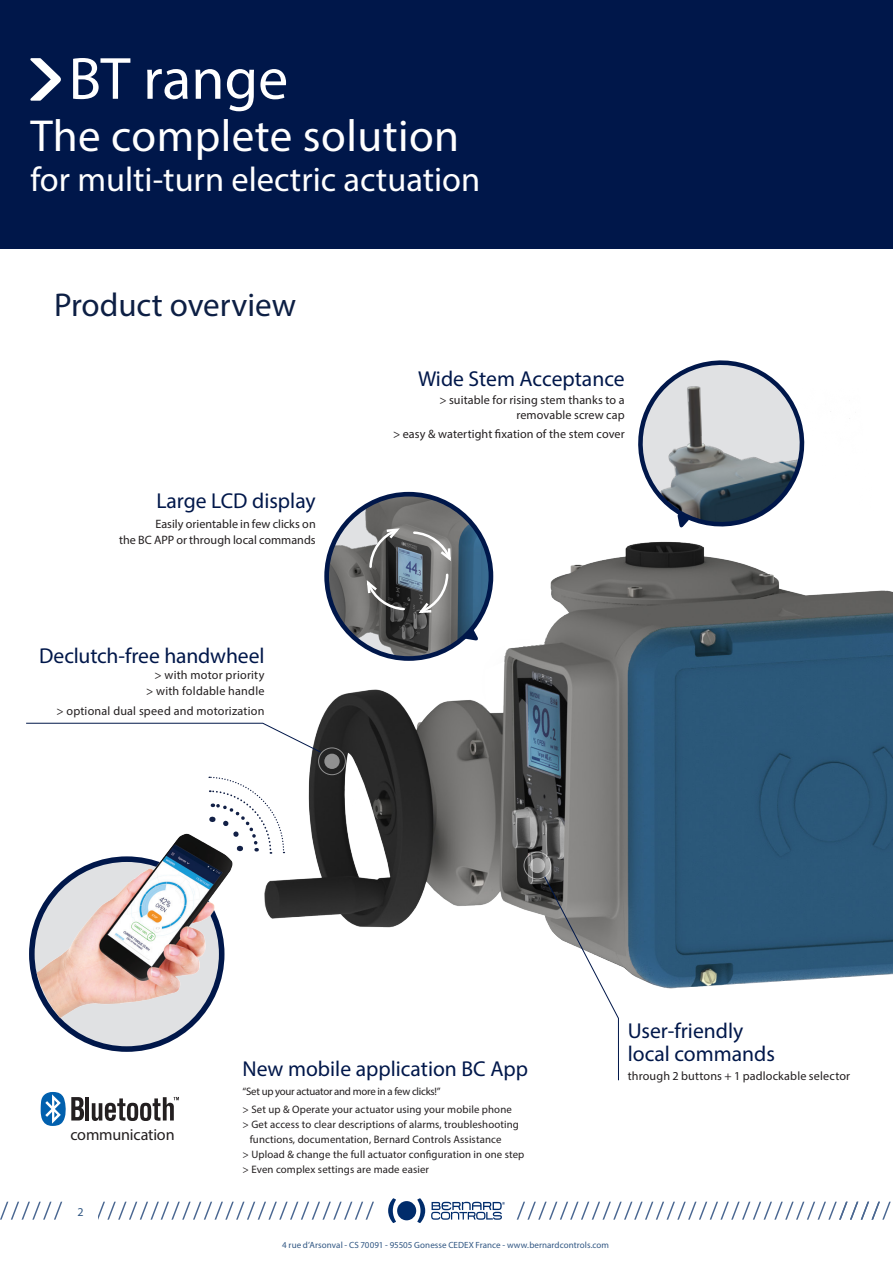
<style>
.page{position:relative;width:893px;height:1263px;background:#fff}
.page>*{position:absolute;margin:0;border:0;box-sizing:border-box;transform-origin:0 0}
.t1{font:60px "Myriad Pro";color:#fff}
.t2{font:45px "Myriad Pro";letter-spacing:.01em;color:#fff}
.t3{font:34.5px "Myriad Pro";color:#fff}
.t4{font:33px "Myriad Pro";color:#0d1f44}
.t5{font:21.6px/23px "Myriad Pro";color:#00174a}
.t6{font:16.05px "Myriad Pro";letter-spacing:-.01em;color:#231f20}
.t7{font:12.15px/16.2px "Myriad Pro";letter-spacing:.01em;color:#231f20;text-align:right}
.t8{font:12px "Myriad Pro";color:#315783}
.t9{font:10.8px/14.9px "Myriad Pro";letter-spacing:.01em;color:#231f20}
.t10{font:10.8px "Myriad Pro";letter-spacing:-.025em;color:#231f20}
.t11{font:9px "Myriad Pro";letter-spacing:.01em;color:#315783}
</style>
<div class="page">
<div style="left:0;top:0;width:893px;height:248px;background:#00174a"></div>
<svg style="left:30px;top:58px;width:31px;height:43px"></svg>
<svg style="left:0;top:1202px;width:374px;height:17px"></svg>
<svg style="left:517px;top:1202px;width:374px;height:17px"></svg>
<div style="left:64px;top:1201px;width:34px;height:20px;background:#fff"></div>
<svg style="left:417px;top:1198px;width:8px;height:25px"></svg>
<svg style="left:388px;top:1198px;width:8px;height:25px"></svg>
<div style="left:397px;top:1201px;width:19px;height:19px;background:#002c6b;border-radius:50%"></div>
<svg style="left:431px;top:1202px;width:74px;height:18px"></svg>
<img style="left:168px;top:411px;width:725px;height:629px">
<svg style="left:626px;top:360px;width:185px;height:179px"></svg>
<hr style="left:587px;top:553px;width:30px;height:1px;background:#fff">
<svg style="left:324px;top:754px;width:16px;height:15px"></svg>
<div style="left:318px;top:747px;width:28px;height:28px;border:1px solid #fff;border-radius:50%"></div>
<svg style="left:26px;top:722px;width:295px;height:31px"></svg>
<svg style="left:530px;top:858px;width:15px;height:15px"></svg>
<div style="left:524px;top:852px;width:27px;height:27px;border:1px solid #fff;border-radius:50%"></div>
<svg style="left:544px;top:876px;width:75px;height:205px"></svg>
<img style="left:327px;top:494px;width:164px;height:164px;border-radius:82px">
<div style="left:324px;top:492px;width:169px;height:169px;border:5px solid #00174a;border-radius:50%"></div>
<svg style="left:463px;top:628px;width:16px;height:13px"></svg>
<svg style="left:412px;top:530px;width:41px;height:34px"></svg>
<svg style="left:365px;top:577px;width:41px;height:35px"></svg>
<svg style="left:416px;top:572px;width:34px;height:43px"></svg>
<svg style="left:368px;top:527px;width:35px;height:42px"></svg>
<svg style="left:32px;top:859px;width:190px;height:190px"></svg>
<img style="left:33px;top:824px;width:212px;height:206px">
<hr style="left:86px;top:1097px;width:3px;height:23px;background:#231f20">
<svg style="left:92px;top:1097px;width:87px;height:24px"></svg>
<svg style="left:41px;top:1092px;width:43px;height:34px"></svg>
<svg style="left:209px;top:776px;width:76px;height:78px"></svg>
<p class="t1" style="left:69px;top:42px;width:221px">BT range</p>
<p class="t2" style="left:30px;top:108px;width:430px">The complete solution</p>
<p class="t3" style="left:30px;top:159px;width:451px">for multi-turn electric actuation</p>
<p class="t4" style="left:54px;top:284px;width:244px">Product overview</p>
<p class="t5" style="left:156px;top:489px;width:161px">Large LCD display</p>
<p class="t7" style="left:119px;top:515px;width:198px">Easily orientable in few clicks on<br>the BC APP or through local commands</p>
<p class="t5" style="left:39px;top:644px;width:227px">Declutch-free handwheel</p>
<p class="t7" style="left:146px;top:667px;width:120px">&gt; with motor priority &gt; with foldable handle</p>
<p class="t7" style="left:56px;top:703px;width:210px">&gt; optional dual speed and motorization</p>
<p class="t5" style="left:418px;top:367px;width:208px">Wide Stem Acceptance</p>
<p class="t7" style="left:439px;top:393px;width:187px;line-height:14.9px">&gt; suitable for rising stem thanks to a removable screw cap</p>
<p class="t7" style="left:393px;top:426px;width:233px">&gt; easy &amp; watertight fixation of the stem cover</p>
<p class="t6" style="left:70px;top:1124px;width:106px">communication</p>
<p class="t8" style="left:78px;top:1204px;width:8px">2</p>
<p class="t5" style="left:243px;top:1057px;width:287px">New mobile application BC App</p>
<p class="t10" style="left:243px;top:1084px;width:200px">“Set up your actuator and more in a few clicks!”</p>
<p class="t9" style="left:243px;top:1102px;width:271px">&gt; Set up &amp; Operate your actuator using your mobile phone</p>
<p class="t9" style="left:250px;top:1117px;width:271px;text-indent:-7px">&gt; Get access to clear descriptions of alarms, troubleshooting functions, documentation, Bernard Controls Assistance</p>
<p class="t9" style="left:243px;top:1147px;width:283px">&gt; Upload &amp; change the full actuator configuration in one step</p>
<p class="t9" style="left:243px;top:1162px;width:188px">&gt; Even complex settings are made easier</p>
<p class="t5" style="left:628px;top:1019px;width:149px">User-friendly local commands</p>
<p class="t7" style="left:628px;top:1068px;width:224px">through 2 buttons + 1 padlockable selector</p>
<p class="t11" style="left:282px;top:1239px;width:328px">4 rue d’Arsonval - CS 70091 - 95505 Gonesse CEDEX France - www.bernardcontrols.com</p>
</div>
